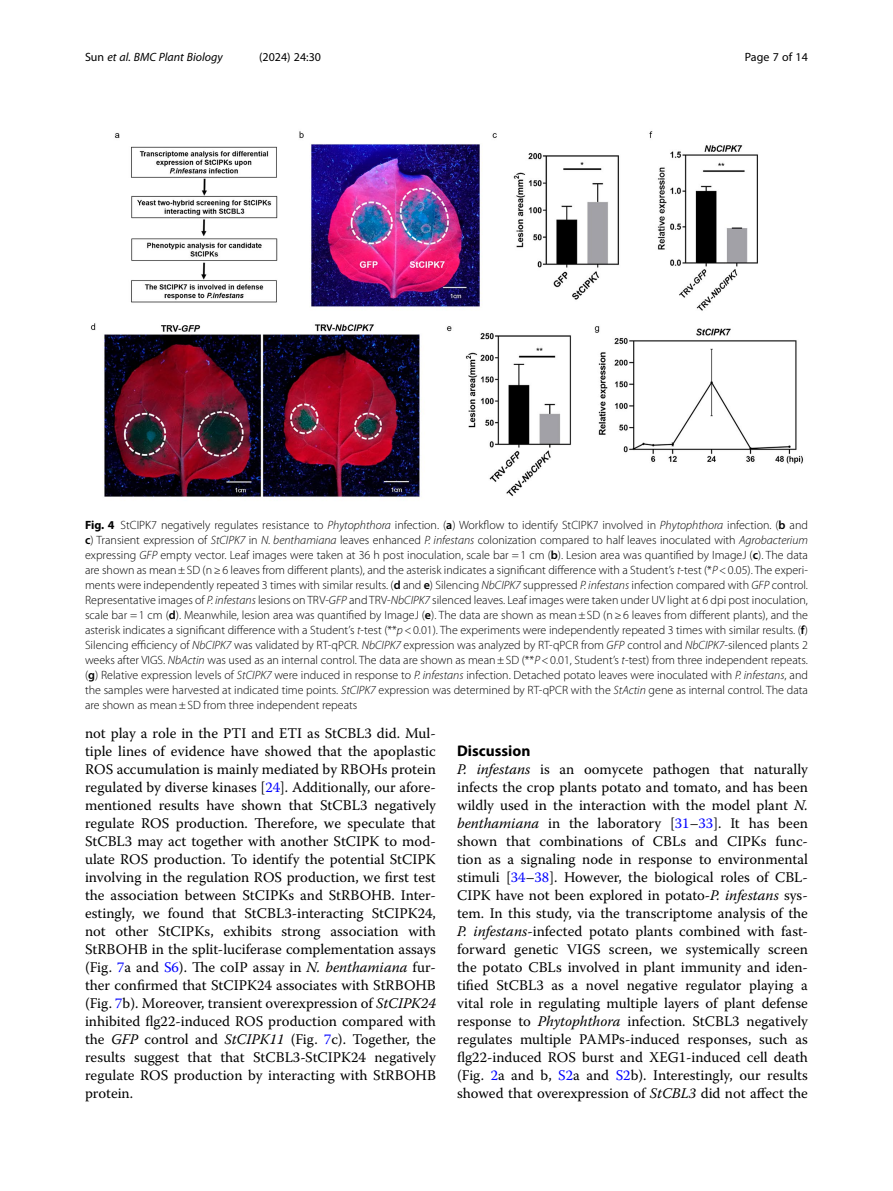
<style>
.page{position:relative;width:893px;height:1191px;background:#fff}
.page>*{position:absolute;margin:0;border:0;box-sizing:border-box;transform-origin:0 0}
.Head_1{font:700 15.45px "Myriad Pro";color:#000}
.Body_Text{font:14.7px/18px "Warnock Pro";color:#000;text-align:justify}
.Figure_Caption{font:300 12px/15px "Myriad Pro";color:#000;text-align:justify}
.t1{font:italic 12px "Myriad Pro";color:#000}
.t2{font:12px "Myriad Pro";color:#000}
.s1{font-style:normal}
.s2{font-weight:700}
.s3{font-style:italic}
.s4{font-weight:600}
.s5{color:#00f}
</style>
<div class="page">
<img style="left:90px;top:131px;width:714px;height:367px">
<p class="t1" style="left:85px;top:50px;width:139px"><span class="s1">Sun</span> et al. BMC Plant Biology</p>
<p class="t2" style="left:259px;top:50px;width:63px">(2024) 24:30</p>
<p class="t2" style="left:745px;top:50px;width:65px">Page 7 of 14</p>
<p class="Figure_Caption" style="left:85px;top:517px;width:724px"><span class="s2">Fig. 4</span> StCIPK7 negatively regulates resistance to <span class="s3">Phytophthora</span> infection. (<span class="s4">a</span>) Workflow to identify StCIPK7 involved in <span class="s3">Phytophthora</span> infection. (<span class="s4">b</span> and <span class="s4">c</span>) Transient expression of <span class="s3">StCIPK7</span> in <span class="s3">N. benthamiana</span> leaves enhanced <span class="s3">P. infestans</span> colonization compared to half leaves inoculated with <span class="s3">Agrobacterium </span>expressing <span class="s3">GFP</span> empty vector. Leaf images were taken at 36 h post inoculation, scale bar =1 cm (<span class="s4">b</span>). Lesion area was quantified by ImageJ (<span class="s4">c</span>). The data are shown as mean±SD (n≥6 leaves from different plants), and the asterisk indicates a significant difference with a Student’s <span class="s3">t</span>-test (*<span class="s3">P</span>&lt;0.05). The experi&shy;ments were independently repeated 3 times with similar results. (<span class="s4">d</span> and <span class="s4">e</span>) Silencing <span class="s3">NbCIPK7</span> suppressed <span class="s3">P. infestans</span> infection compared with <span class="s3">GFP</span> control.<br>Representative images of <span class="s3">P. infestans</span> lesions on TRV-<span class="s3">GFP</span> and TRV-<span class="s3">NbCIPK7</span> silenced leaves. Leaf images were taken under UV light at 6 dpi post inoculation, scale bar =1 cm (<span class="s4">d</span>). Meanwhile, lesion area was quantified by ImageJ (<span class="s4">e</span>). The data are shown as mean±SD (n≥6 leaves from different plants), and the asterisk indicates a significant difference with a Student’s <span class="s3">t</span>-test (**<span class="s3">p</span>&lt;0.01). The experiments were independently repeated 3 times with similar results. (<span class="s4">f</span>)<br>Silencing efficiency of <span class="s3">NbCIPK7</span> was validated by RT-qPCR. <span class="s3">NbCIPK7</span> expression was analyzed by RT-qPCR from <span class="s3">GFP</span> control and <span class="s3">NbCIPK7</span>-silenced plants 2 weeks after VIGS. <span class="s3">NbActin</span> was used as an internal control. The data are shown as mean±SD (**<span class="s3">P</span>&lt;0.01, Student’s <span class="s3">t</span>-test) from three independent repeats. (<span class="s4">g</span>) Relative expression levels of <span class="s3">StCIPK7</span> were induced in response to <span class="s3">P. infestans</span> infection. Detached potato leaves were inoculated with <span class="s3">P. infestans</span>, and the samples were harvested at indicated time points. <span class="s3">StCIPK7</span> expression was determined by RT-qPCR with the <span class="s3">StActin</span> gene as internal control. The data are shown as mean±SD from three independent repeats</p>
<p class="Body_Text" style="left:85px;top:724px;width:352px">not play a role in the PTI and ETI as StCBL3 did. Mul&shy;tiple lines of evidence have showed that the apoplastic ROS accumulation is mainly mediated by RBOHs protein regulated by diverse kinases [<span class="s5">24</span>]. Additionally, our afore&shy;mentioned results have shown that StCBL3 negatively regulate ROS production. Therefore, we speculate that StCBL3 may act together with another StCIPK to mod&shy;ulate ROS production. To identify the potential StCIPK involving in the regulation ROS production, we first test the association between StCIPKs and StRBOHB. Inter&shy;estingly, we found that StCBL3-interacting StCIPK24, not other StCIPKs, exhibits strong association with StRBOHB in the split-luciferase complementation assays (Fig. <span class="s5">7</span>a and <span class="s5">S6</span>). The coIP assay in <span class="s3">N. benthamiana</span> fur&shy;ther confirmed that StCIPK24 associates with StRBOHB (Fig. <span class="s5">7</span>b). Moreover, transient overexpression of <span class="s3">StCIPK24 </span>inhibited flg22-induced ROS production compared with the <span class="s3">GFP</span> control and <span class="s3">StCIPK11</span> (Fig. <span class="s5">7</span>c). Together, the results suggest that that StCBL3-StCIPK24 negatively regulate ROS production by interacting with StRBOHB protein.</p>
<p class="Head_1" style="left:457px;top:741px;width:75px">Discussion</p>
<p class="Body_Text" style="left:457px;top:760px;width:352px"><span class="s3">P. infestans</span> is an oomycete pathogen that naturally infects the crop plants potato and tomato, and has been wildly used in the interaction with the model plant <span class="s3">N. benthamiana</span> in the laboratory [<span class="s5">31</span>–<span class="s5">33</span>]. It has been shown that combinations of CBLs and CIPKs func&shy;tion as a signaling node in response to environmental stimuli [<span class="s5">34</span>–<span class="s5">38</span>]. However, the biological roles of CBL-CIPK have not been explored in potato-<span class="s3">P. infestans</span> sys&shy;tem. In this study, via the transcriptome analysis of the <span class="s3">P. infestans</span>-infected potato plants combined with fast&shy;forward genetic VIGS screen, we systemically screen the potato CBLs involved in plant immunity and iden&shy;tified StCBL3 as a novel negative regulator playing a vital role in regulating multiple layers of plant defense response to <span class="s3">Phytophthora</span> infection. StCBL3 negatively regulates multiple PAMPs-induced responses, such as flg22-induced ROS burst and XEG1-induced cell death (Fig. <span class="s5">2</span>a and b, <span class="s5">S2</span>a and <span class="s5">S2</span>b). Interestingly, our results showed that overexpression of <span class="s3">StCBL3</span> did not affect the</p>
</div>
